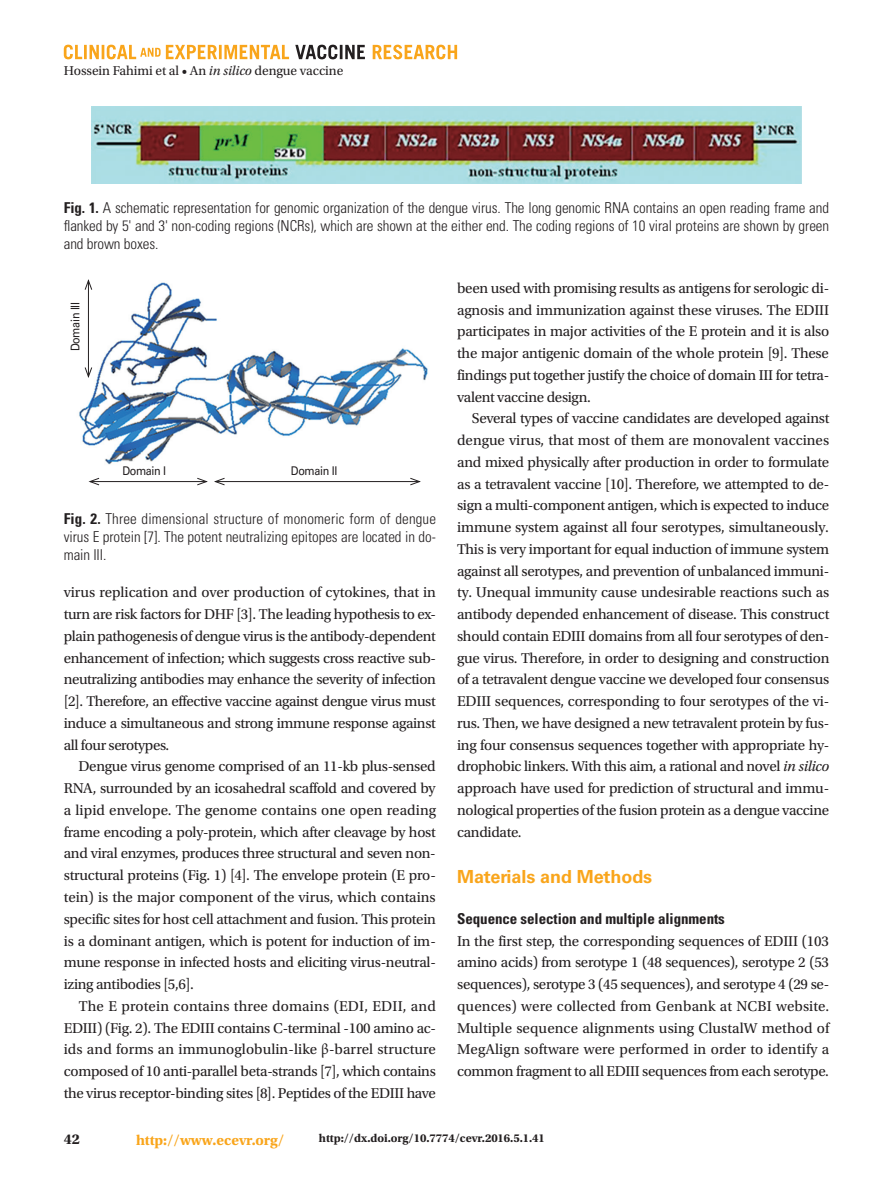
<style>
.page{position:relative;width:893px;height:1191px;background:#fff}
.page>*{position:absolute;margin:0;border:0;box-sizing:border-box;transform-origin:0 0}
.CVER_대제목{font:700 18px "Univers LT Std";letter-spacing:-.005em;color:#f9a51b}
.CVER_본문{font:15px/21.8px "Utopia Std";letter-spacing:-.02em;color:#231f20;text-align:justify}
.CVER_표그림캡션{font:300 condensed 15px/18px "Univers LT Std";letter-spacing:-.005em;color:#231f20;text-align:justify}
.CVER_중제목{font:700 condensed 15px "Univers LT Std";letter-spacing:-.005em;color:#231f20}
.t1{font:700 15px "Utopia Std";letter-spacing:-.005em;color:#f9a51b}
.t2{font:700 15px "Utopia Std";color:#231f20}
.CVER_하시라{font:13.5px "Utopia Std";letter-spacing:-.005em;color:#231f20}
.t3{font:700 12px "Utopia Std";letter-spacing:-.005em;color:#231f20}
.CVER_그림지문{font:12px "Univers LT Std";letter-spacing:-.03em;color:#231f20;scale:.9 1}
.s1{font-style:italic}
.s2{font-weight:700}
.s3{font-family:"Minion Pro"}
</style>
<div class="page">
<svg style="left:373px;top:45px;width:84px;height:14px"></svg>
<svg style="left:295px;top:45px;width:70px;height:14px"></svg>
<svg style="left:64px;top:45px;width:225px;height:14px"></svg>
<img style="left:91px;top:106px;width:710px;height:78px">
<img style="left:79px;top:282px;width:349px;height:201px">
<hr style="left:88px;top:280px;width:1px;height:96px;background:#231f20">
<svg style="left:84px;top:279px;width:9px;height:12px"></svg>
<svg style="left:84px;top:366px;width:9px;height:13px"></svg>
<hr style="left:90px;top:481px;width:116px;height:1px;background:#231f20">
<svg style="left:88px;top:477px;width:12px;height:9px"></svg>
<hr style="left:215px;top:481px;width:204px;height:1px;background:#231f20">
<svg style="left:409px;top:477px;width:13px;height:9px"></svg>
<svg style="left:196px;top:477px;width:29px;height:9px"></svg>
<p class="CVER_하시라" style="left:64px;top:63px;width:281px">Hossein Fahimi et al • An <span class="s1">in silico</span> dengue vaccine</p>
<p class="CVER_표그림캡션" style="left:64px;top:199px;width:767px"><span class="s2">Fig. 1.</span> A schematic representation for genomic organization of the dengue virus. The long genomic RNA contains an open reading frame and flanked by 5' and 3' non-coding regions (NCRs), which are shown at the either end. The coding regions of 10 viral proteins are shown by green and brown boxes.</p>
<p class="CVER_그림지문" style="left:68px;top:351px;width:56px;rotate:-90deg">Domain III</p>
<p class="CVER_그림지문" style="left:122px;top:463px;width:50px">Domain I</p>
<p class="CVER_그림지문" style="left:291px;top:463px;width:53px">Domain II</p>
<p class="CVER_표그림캡션" style="left:64px;top:510px;width:374px"><span class="s2">Fig. 2.</span> Three dimensional structure of monomeric form of dengue virus E protein [7]. The potent neutralizing epitopes are located in do&shy;main III.</p>
<p class="CVER_본문" style="left:64px;top:582px;width:374px">virus replication and over production of cytokines, that in turn are risk factors for DHF [3]. The leading hypothesis to ex&shy;plain pathogenesis of dengue virus is the antibody-dependent enhancement of infection; which suggests cross reactive sub&shy;neutralizing antibodies may enhance the severity of infection [2]. Therefore, an effective vaccine against dengue virus must induce a simultaneous and strong immune response against all four serotypes.</p>
<p class="CVER_본문" style="left:64px;top:756px;width:374px;text-indent:15px">Dengue virus genome comprised of an 11-kb plus-sensed RNA, surrounded by an icosahedral scaffold and covered by a lipid envelope. The genome contains one open reading frame encoding a poly-protein, which after cleavage by host and viral enzymes, produces three structural and seven non&shy;structural proteins (Fig. 1) [4]. The envelope protein (E pro&shy;tein) is the major component of the virus, which contains specific sites for host cell attachment and fusion. This protein is a dominant antigen, which is potent for induction of im&shy;mune response in infected hosts and eliciting virus-neutral&shy;izing antibodies [5,6].</p>
<p class="CVER_본문" style="left:64px;top:995px;width:374px;text-indent:15px">The E protein contains three domains (EDI, EDII, and EDIII) (Fig. 2). The EDIII contains C-terminal -100 amino ac&shy;ids and forms an immunoglobulin-like <span class="s3">β</span>-barrel structure composed of 10 anti-parallel beta-strands [7], which contains the virus receptor-binding sites [8]. Peptides of the EDIII have</p>
<p class="CVER_본문" style="left:457px;top:277px;width:374px">been used with promising results as antigens for serologic di&shy;agnosis and immunization against these viruses. The EDIII participates in major activities of the E protein and it is also the major antigenic domain of the whole protein [9]. These findings put together justify the choice of domain III for tetra&shy;valent vaccine design.</p>
<p class="CVER_본문" style="left:457px;top:408px;width:374px;text-indent:15px">Several types of vaccine candidates are developed against dengue virus, that most of them are monovalent vaccines and mixed physically after production in order to formulate as a tetravalent vaccine [10]. Therefore, we attempted to de&shy;sign a multi-component antigen, which is expected to induce immune system against all four serotypes, simultaneously.<br>This is very important for equal induction of immune system against all serotypes, and prevention of unbalanced immuni&shy;ty. Unequal immunity cause undesirable reactions such as antibody depended enhancement of disease. This construct should contain EDIII domains from all four serotypes of den&shy;gue virus. Therefore, in order to designing and construction of a tetravalent dengue vaccine we developed four consensus EDIII sequences, corresponding to four serotypes of the vi&shy;rus. Then, we have designed a new tetravalent protein by fus&shy;ing four consensus sequences together with appropriate hy&shy;drophobic linkers. With this aim, a rational and novel <span class="s1">in silico </span>approach have used for prediction of structural and immu&shy;nological properties of the fusion protein as a dengue vaccine candidate.</p>
<p class="CVER_대제목" style="left:457px;top:866px;width:197px">Materials and Methods</p>
<p class="CVER_중제목" style="left:457px;top:909px;width:269px">Sequence selection and multiple alignments</p>
<p class="CVER_본문" style="left:457px;top:930px;width:374px">In the first step, the corresponding sequences of EDIII (103 amino acids) from serotype 1 (48 sequences), serotype 2 (53 sequences), serotype 3 (45 sequences), and serotype 4 (29 se&shy;quences) were collected from Genbank at NCBI website.<br>Multiple sequence alignments using ClustalW method of MegAlign software were performed in order to identify a common fragment to all EDIII sequences from each serotype.</p>
<p class="t2" style="left:64px;top:1130px;width:17px">42</p>
<p class="t1" style="left:136px;top:1131px;width:150px">http://www.ecevr.org/</p>
<p class="t3" style="left:319px;top:1131px;width:227px">http://dx.doi.org/10.7774/cevr.2016.5.1.41</p>
</div>
